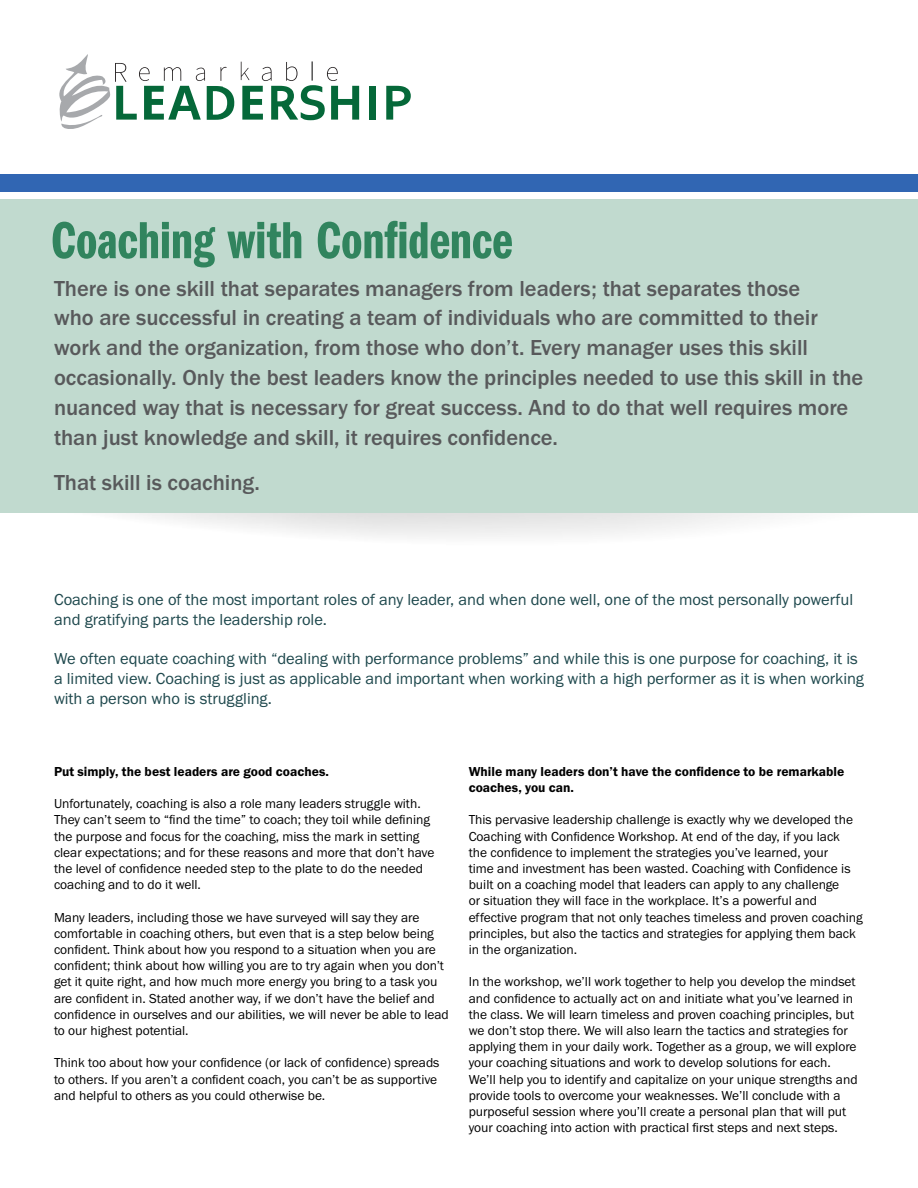
<style>
.page{position:relative;width:918px;height:1188px;background:#fff}
.page>*{position:absolute;margin:0;border:0;box-sizing:border-box;transform-origin:0 0}
.t1{font:54px "Franklin Gothic URW Com Dem";color:#31845e}
.t2{font:500 22.5px/30px "Franklin Gothic URW";color:#58595b}
.t3{font:16.5px/19.8px "Franklin Gothic URW Boo";color:#1e484d}
.t4{font:13.5px/16.2px "Franklin Gothic URW Boo";color:#000}
.t5{font:13.5px/16.2px "Franklin Gothic URW Dem";color:#000}
</style>
<div class="page">
<svg style="left:126px;top:513px;width:648px;height:24px"></svg>
<div style="left:0;top:200px;width:918px;height:313px;background:#c1dacf"></div>
<div style="left:0;top:174px;width:918px;height:17px;background:#3166b3"></div>
<div style="left:369px;top:86px;width:7px;height:34px;background:#056839"></div>
<svg style="left:386px;top:86px;width:25px;height:34px"></svg>
<svg style="left:241px;top:62px;width:118px;height:58px"></svg>
<svg style="left:59px;top:54px;width:175px;height:75px"></svg>
<h1 class="t1" style="left:51px;top:203px;width:463px">Coaching with Confidence</h1>
<p class="t2" style="left:54px;top:273px;width:811px">There is one skill that separates managers from leaders; that separates those<br>who are successful in creating a team of individuals who are committed to their work and the organization, from those who don’t. Every manager uses this skill occasionally. Only the best leaders know the principles needed to use this skill in the nuanced way that is necessary for great success. And to do that well requires more than just knowledge and skill, it requires confidence.</p>
<h2 class="t2" style="left:54px;top:468px;width:207px">That skill is coaching.</h2>
<p class="t3" style="left:54px;top:589px;width:801px">Coaching is one of the most important roles of any leader, and when done well, one of the most personally powerful and gratifying parts the leadership role.</p>
<p class="t3" style="left:54px;top:649px;width:812px">We often equate coaching with “dealing with performance problems” and while this is one purpose for coaching, it is a limited view. Coaching is just as applicable and important when working with a high performer as it is when working with a person who is struggling.</p>
<p class="t5" style="left:54px;top:763px;width:277px">Put simply, the best leaders are good coaches.</p>
<p class="t4" style="left:54px;top:795px;width:382px">Unfortunately, coaching is also a role many leaders struggle with.<br>They can’t seem to “find the time” to coach; they toil while defining the purpose and focus for the coaching, miss the mark in setting clear expectations; and for these reasons and more that don’t have the level of confidence needed step to the plate to do the needed coaching and to do it well.</p>
<p class="t4" style="left:54px;top:909px;width:396px">Many leaders, including those we have surveyed will say they are comfortable in coaching others, but even that is a step below being confident. Think about how you respond to a situation when you are confident; think about how willing you are to try again when you don’t get it quite right, and how much more energy you bring to a task you are confident in. Stated another way, if we don’t have the belief and confidence in ourselves and our abilities, we will never be able to lead to our highest potential.</p>
<p class="t4" style="left:54px;top:1055px;width:387px">Think too about how your confidence (or lack of confidence) spreads to others. If you aren’t a confident coach, you can’t be as supportive and helpful to others as you could otherwise be.</p>
<p class="t5" style="left:469px;top:763px;width:377px">While many leaders don’t have the confidence to be remarkable coaches, you can.</p>
<p class="t4" style="left:469px;top:812px;width:396px">This pervasive leadership challenge is exactly why we developed the Coaching with Confidence Workshop. At end of the day, if you lack<br>the confidence to implement the strategies you’ve learned, your<br>time and investment has been wasted. Coaching with Confidence is built on a coaching model that leaders can apply to any challenge<br>or situation they will face in the workplace. It’s a powerful and effective program that not only teaches timeless and proven coaching principles, but also the tactics and strategies for applying them back in the organization.</p>
<p class="t4" style="left:469px;top:974px;width:390px">In the workshop, we’ll work together to help you develop the mindset and confidence to actually act on and initiate what you’ve learned in the class. We will learn timeless and proven coaching principles, but we don’t stop there. We will also learn the tactics and strategies for applying them in your daily work. Together as a group, we will explore your coaching situations and work to develop solutions for each.<br>We’ll help you to identify and capitalize on your unique strengths and provide tools to overcome your weaknesses. We’ll conclude with a purposeful session where you’ll create a personal plan that will put your coaching into action with practical first steps and next steps.</p>
</div>
